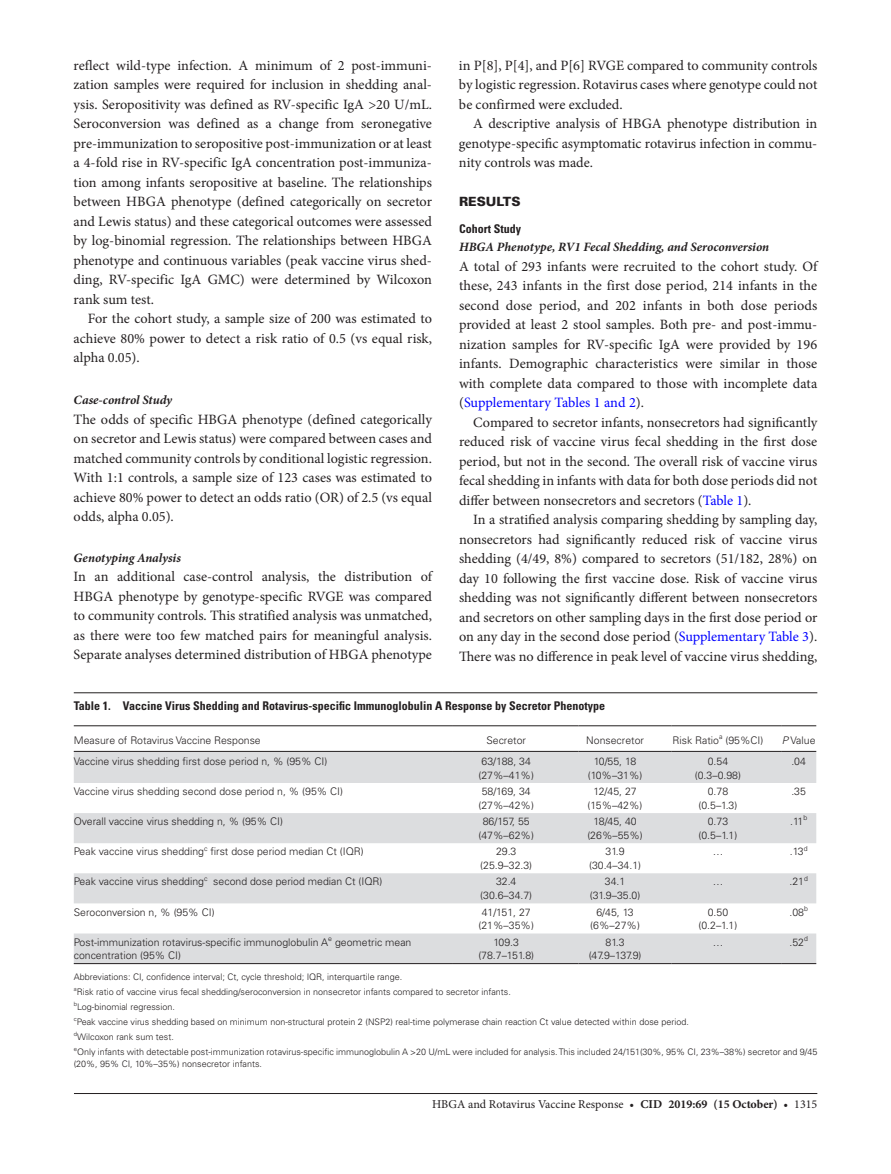
<style>
.page{position:relative;width:891px;height:1174px;background:#fff}
.page>*{position:absolute;margin:0;border:0;box-sizing:border-box;transform-origin:0 0}
.t1{font:14.25px/19.5px "Minion Pro";color:#231f20;text-align:justify}
.t2{font:italic 700 12.75px "Minion Pro";letter-spacing:-.005em;color:#231f20}
.t3{font:900 12.75px "Univers LT Std";color:#231f20}
.t4{font:700 condensed 12px "Univers LT Std";color:#231f20}
.t5{font:12px "Minion Pro";color:#231f20}
.t6{font:300 10.5px/13.5px "Univers LT Std";color:#231f20;text-align:center}
.t7{font:300 9px/15px "Univers LT Std";color:#231f20}
.t8{font:300 6.9px "Univers LT Std";color:#231f20}
.s1{color:#00f}
.s2{font-style:italic}
.s3{font-weight:700}
</style>
<div class="page">
<hr style="left:74px;top:1093px;width:743px;height:1px;background:#231f20">
<hr style="left:74px;top:692px;width:743px;height:1px;background:#231f20">
<svg style="left:74px;top:752px;width:742px;height:211px;fill:#dcdddf"></svg>
<hr style="left:74px;top:725px;width:378px;height:1px;background:#231f20">
<hr style="left:74px;top:751px;width:378px;height:1px;background:#231f20">
<hr style="left:452px;top:725px;width:126px;height:1px;background:#231f20">
<hr style="left:452px;top:751px;width:126px;height:1px;background:#231f20">
<hr style="left:578px;top:725px;width:93px;height:1px;background:#231f20">
<hr style="left:578px;top:751px;width:93px;height:1px;background:#231f20">
<hr style="left:671px;top:725px;width:110px;height:1px;background:#231f20">
<hr style="left:671px;top:751px;width:110px;height:1px;background:#231f20">
<hr style="left:781px;top:725px;width:35px;height:1px;background:#231f20">
<hr style="left:781px;top:751px;width:35px;height:1px;background:#231f20">
<hr style="left:74px;top:963px;width:378px;height:1px;background:#231f20">
<hr style="left:452px;top:963px;width:126px;height:1px;background:#231f20">
<hr style="left:578px;top:963px;width:93px;height:1px;background:#231f20">
<hr style="left:671px;top:963px;width:110px;height:1px;background:#231f20">
<hr style="left:781px;top:963px;width:35px;height:1px;background:#231f20">
<p class="t1" style="left:459px;top:55px;width:360px">in P[8], P[4], and P[6] RVGE compared to community controls by logistic regression. Rotavirus cases where genotype could not be confirmed were excluded.</p>
<p class="t1" style="left:459px;top:114px;width:360px;text-indent:14px">A descriptive analysis of HBGA phenotype distribution in genotype-specific asymptomatic rotavirus infection in commu&shy;nity controls was made.</p>
<p class="t3" style="left:459px;top:194px;width:63px">RESULTS</p>
<p class="t4" style="left:459px;top:222px;width:64px">Cohort Study</p>
<p class="t2" style="left:459px;top:238px;width:312px">HBGA Phenotype, RV1 Fecal Shedding, and Seroconversion</p>
<p class="t1" style="left:459px;top:256px;width:360px">A total of 293 infants were recruited to the cohort study. Of these, 243 infants in the first dose period, 214 infants in the second dose period, and 202 infants in both dose periods provided at least 2 stool samples. Both pre- and post-immu&shy;nization samples for RV-specific IgA were provided by 196 infants. Demographic characteristics were similar in those with complete data compared to those with incomplete data (<span class="s1">Supplementary Tables 1 and 2</span>).</p>
<p class="t1" style="left:459px;top:412px;width:360px;text-indent:14px">Compared to secretor infants, nonsecretors had significantly reduced risk of vaccine virus fecal shedding in the first dose period, but not in the second. The overall risk of vaccine virus fecal shedding in infants with data for both dose periods did not differ between nonsecretors and secretors (<span class="s1">Table 1</span>).</p>
<p class="t1" style="left:459px;top:510px;width:360px;text-indent:14px">In a stratified analysis comparing shedding by sampling day, nonsecretors had significantly reduced risk of vaccine virus shedding (4/49, 8%) compared to secretors (51/182, 28%) on day 10 following the first vaccine dose. Risk of vaccine virus shedding was not significantly different between nonsecretors and secretors on other sampling days in the first dose period or on any day in the second dose period (<span class="s1">Supplementary Table 3</span>).<br>There was no difference in peak level of vaccine virus shedding,</p>
<p class="t4" style="left:74px;top:698px;width:533px">Table 1. Vaccine Virus Shedding and Rotavirus-specific Immunoglobulin A Response by Secretor Phenotype</p>
<p class="t6" style="left:74px;top:733px;width:189px">Measure of Rotavirus Vaccine Response</p>
<p class="t6" style="left:486px;top:733px;width:41px">Secretor</p>
<p class="t6" style="left:586px;top:733px;width:59px">Nonsecretor</p>
<p class="t6" style="left:673px;top:733px;width:92px">Risk Ratio<sup>a</sup> (95%CI)</p>
<p class="t6" style="left:782px;top:733px;width:35px"><span class="s2">P</span> Value</p>
<p class="t6" style="left:74px;top:755px;width:255px">Vaccine virus shedding first dose period n, % (95% CI)</p>
<p class="t6" style="left:479px;top:755px;width:57px;text-align:left">63/188, 34 (27%–41%)</p>
<p class="t6" style="left:588px;top:755px;width:56px">10/55, 18 (10%–31%)</p>
<p class="t6" style="left:695px;top:755px;width:48px">0.54 (0.3–0.98)</p>
<p class="t6" style="left:791px;top:755px;width:16px">.04</p>
<p class="t6" style="left:74px;top:785px;width:271px">Vaccine virus shedding second dose period n, % (95% CI)</p>
<p class="t6" style="left:479px;top:785px;width:57px">58/169, 34 (27%–42%)</p>
<p class="t6" style="left:588px;top:785px;width:56px">12/45, 27 (15%–42%)</p>
<p class="t6" style="left:699px;top:785px;width:40px">0.78 (0.5–1.3)</p>
<p class="t6" style="left:791px;top:785px;width:16px">.35</p>
<p class="t6" style="left:74px;top:815px;width:211px">Overall vaccine virus shedding n, % (95% CI)</p>
<p class="t6" style="left:479px;top:815px;width:57px">86/157, 55 (47%–62%)</p>
<p class="t6" style="left:587px;top:815px;width:57px">18/45, 40 (26%–55%)</p>
<p class="t6" style="left:699px;top:815px;width:40px">0.73 (0.5–1.1)</p>
<p class="t6" style="left:790px;top:815px;width:15px">.11</p>
<p class="t8" style="left:803px;top:814px;width:5px">b</p>
<p class="t6" style="left:74px;top:845px;width:132px">Peak vaccine virus shedding</p>
<p class="t8" style="left:204px;top:844px;width:5px">c</p>
<p class="t6" style="left:210px;top:845px;width:155px">first dose period median Ct (IQR)</p>
<p class="t6" style="left:480px;top:845px;width:53px">29.3 (25.9–32.3)</p>
<p class="t6" style="left:589px;top:845px;width:53px">31.9 (30.4–34.1)</p>
<p class="t6" style="left:713px;top:845px;width:12px">…</p>
<p class="t6" style="left:790px;top:845px;width:16px">.13</p>
<p class="t8" style="left:804px;top:844px;width:5px">d</p>
<p class="t6" style="left:74px;top:875px;width:310px">Peak vaccine virus shedding<sup>c</sup> second dose period median Ct (IQR)</p>
<p class="t6" style="left:480px;top:875px;width:53px">32.4 (30.6–34.7)</p>
<p class="t6" style="left:590px;top:875px;width:52px">34.1 (31.9–35.0)</p>
<p class="t6" style="left:713px;top:875px;width:12px">…</p>
<p class="t6" style="left:789px;top:875px;width:20px">.21<sup>d</sup></p>
<p class="t6" style="left:74px;top:905px;width:142px">Seroconversion n, % (95% CI)</p>
<p class="t6" style="left:479px;top:905px;width:57px">41/151, 27 (21%–35%)</p>
<p class="t6" style="left:590px;top:905px;width:51px">6/45, 13 (6%–27%)</p>
<p class="t6" style="left:699px;top:905px;width:40px">0.50 (0.2–1.1)</p>
<p class="t6" style="left:789px;top:905px;width:16px">.08</p>
<p class="t8" style="left:804px;top:904px;width:5px">b</p>
<p class="t6" style="left:74px;top:935px;width:339px;text-align:left">Post-immunization rotavirus-specific immunoglobulin A<sup>e</sup> geometric mean concentration (95% CI)</p>
<p class="t6" style="left:478px;top:935px;width:57px">109.3 (78.7–151.8)</p>
<p class="t6" style="left:589px;top:935px;width:54px">81.3 (47.9–137.9)</p>
<p class="t6" style="left:713px;top:935px;width:12px">…</p>
<p class="t6" style="left:789px;top:935px;width:20px">.52<sup>d</sup></p>
<p class="t7" style="left:74px;top:970px;width:745px">Abbreviations: CI, confidence interval; Ct, cycle threshold; IQR, interquartile range.<br><sup>a</sup>Risk ratio of vaccine virus fecal shedding/seroconversion in nonsecretor infants compared to secretor infants.<br><sup>b</sup>Log-binomial regression.<br><sup>c</sup>Peak vaccine virus shedding based on minimum non-structural protein 2 (NSP2) real-time polymerase chain reaction Ct value detected within dose period.<br><sup>d</sup>Wilcoxon rank sum test.<br><sup>e</sup>Only infants with detectable post-immunization rotavirus-specific immunoglobulin A &gt;20 U/mL were included for analysis. This included 24/151(30%, 95% CI, 23%–38%) secretor and 9/45</p>
<p class="t7" style="left:74px;top:1057px;width:190px">(20%, 95% CI, 10%–35%) nonsecretor infants.</p>
<p class="t1" style="left:74px;top:55px;width:360px">reflect wild-type infection. A minimum of 2 post-immuni&shy;zation samples were required for inclusion in shedding anal&shy;ysis. Seropositivity was defined as RV-specific IgA &gt;20 U/mL.<br>Seroconversion was defined as a change from seronegative pre-immunization to seropositive post-immunization or at least a 4-fold rise in RV-specific IgA concentration post-immuniza&shy;tion among infants seropositive at baseline. The relationships between HBGA phenotype (defined categorically on secretor and Lewis status) and these categorical outcomes were assessed by log-binomial regression. The relationships between HBGA phenotype and continuous variables (peak vaccine virus shed&shy;ding, RV-specific IgA GMC) were determined by Wilcoxon rank sum test.</p>
<p class="t1" style="left:74px;top:309px;width:360px;text-indent:14px">For the cohort study, a sample size of 200 was estimated to achieve 80% power to detect a risk ratio of 0.5 (vs equal risk, alpha 0.05).</p>
<p class="t2" style="left:74px;top:391px;width:100px">Case-control Study</p>
<p class="t1" style="left:74px;top:409px;width:360px">The odds of specific HBGA phenotype (defined categorically on secretor and Lewis status) were compared between cases and matched community controls by conditional logistic regression.<br>With 1:1 controls, a sample size of 123 cases was estimated to achieve 80% power to detect an odds ratio (OR) of 2.5 (vs equal odds, alpha 0.05).</p>
<p class="t2" style="left:74px;top:549px;width:109px">Genotyping Analysis</p>
<p class="t1" style="left:74px;top:567px;width:360px">In an additional case-control analysis, the distribution of HBGA phenotype by genotype-specific RVGE was compared to community controls. This stratified analysis was unmatched, as there were too few matched pairs for meaningful analysis.<br>Separate analyses determined distribution of HBGA phenotype</p>
<p class="t5" style="left:432px;top:1096px;width:387px">HBGA and Rotavirus Vaccine Response • <span class="s3">cid 2019:69 (15 October)</span> • 1315</p>
</div>
